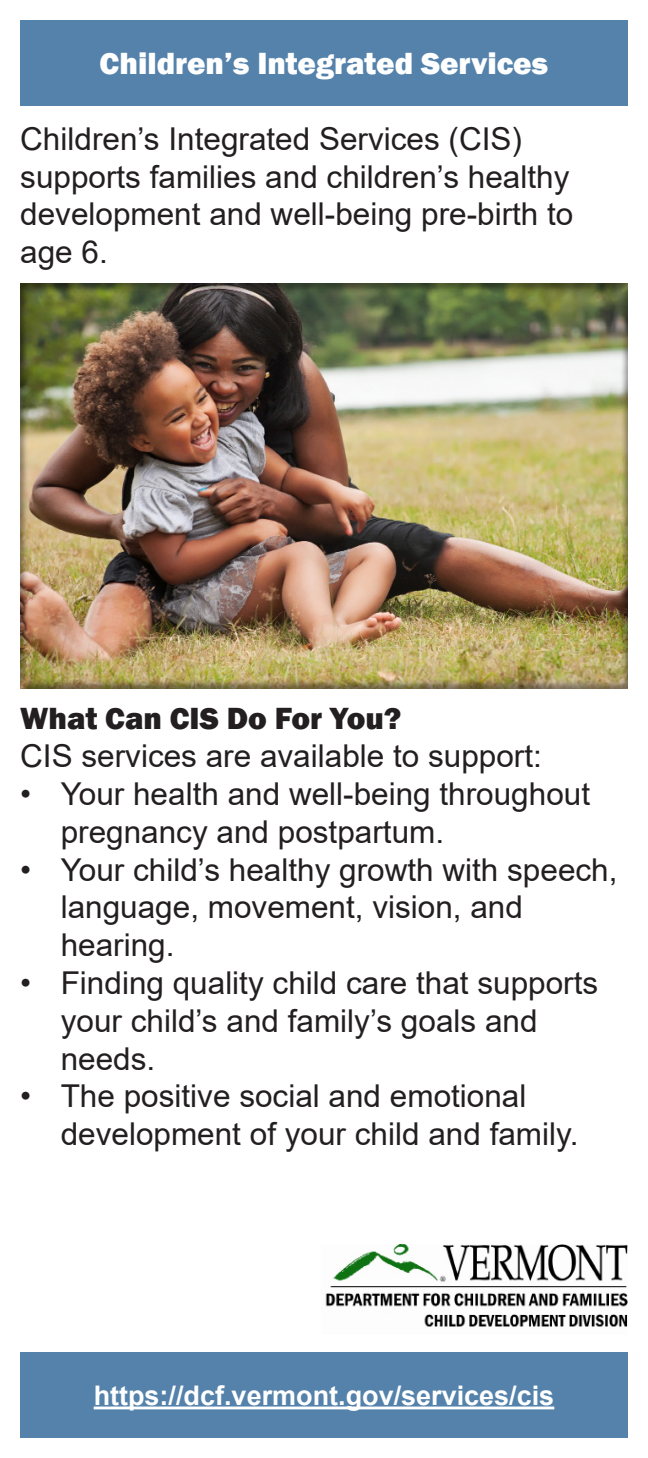
<style>
.page{position:relative;width:648px;height:1458px;background:#fff}
.page>*{position:absolute;margin:0;border:0;box-sizing:border-box;transform-origin:0 0}
.t1{font:31.5px/37.8px "Arial";color:#231f20}
.t2{font:800 31.5px "Franklin Gothic";color:#fff}
.t3{font:800 31.5px "Franklin Gothic";color:#231f20}
.t4{font:700 27px "Arial";color:#fff}
</style>
<div class="page">
<div style="left:20px;top:1353px;width:608px;height:85px;background:#5482ab"></div>
<hr style="left:94px;top:1407px;width:460px;height:2px;background:#fff">
<div style="left:20px;top:283px;width:608px;height:407px;background:#231f20;opacity:.5"></div>
<div style="left:20px;top:20px;width:608px;height:85px;background:#5482ab"></div>
<img style="left:325px;top:1245px;width:303px;height:82px">
<p class="t2" style="left:100px;top:43px;width:450px">Children’s Integrated Services</p>
<p class="t1" style="left:20px;top:120px;width:503px">Children’s Integrated Services (CIS)</p>
<p class="t1" style="left:20px;top:157px;width:551px">supports families and children’s healthy</p>
<p class="t1" style="left:20px;top:195px;width:555px">development and well-being pre-birth to age 6.</p>
<p class="t3" style="left:20px;top:698px;width:382px">What Can CIS Do For You?</p>
<p class="t1" style="left:20px;top:737px;width:523px">CIS services are available to support:</p>
<p class="t1" style="left:61px;top:775px;width:531px;text-indent:-40px">• Your health and well-being throughout pregnancy and postpartum.</p>
<p class="t1" style="left:61px;top:850px;width:558px;text-indent:-40px">• Your child’s healthy growth with speech, language, movement, vision, and hearing.</p>
<p class="t1" style="left:61px;top:964px;width:539px;text-indent:-40px">• Finding quality child care that supports your child’s and family’s goals and needs.</p>
<p class="t1" style="left:61px;top:1077px;width:519px;text-indent:-40px">• The positive social and emotional development of your child and family.</p>
<p class="t4" style="left:94px;top:1377px;width:462px">https://dcf.vermont.gov/services/cis</p>
</div>
